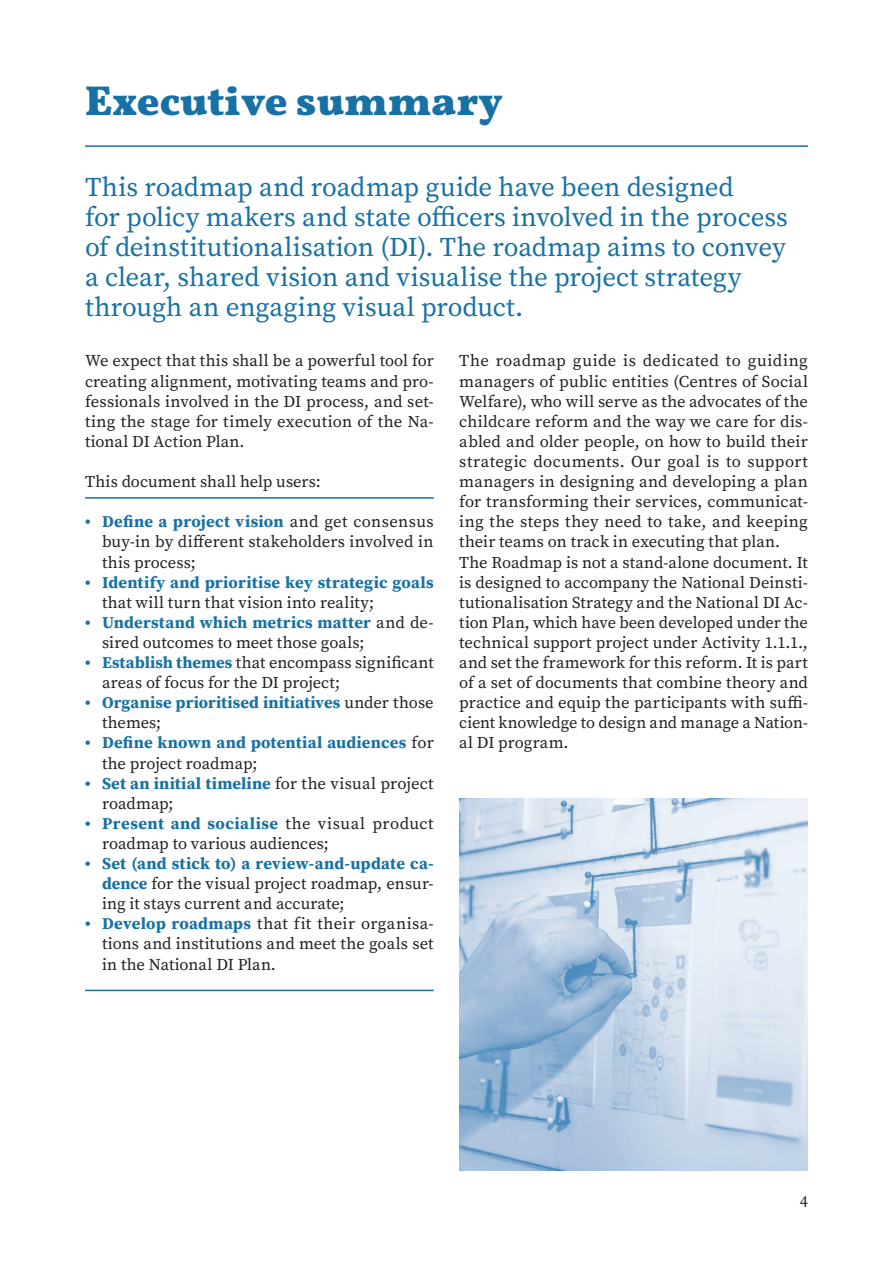
<style>
.page{position:relative;width:893px;height:1263px;background:#fff}
.page>*{position:absolute;margin:0;border:0;box-sizing:border-box;transform-origin:0 0}
.t1{font:900 42px "Vollkorn";color:#1871a4}
.t2{font:27px/30.2px "Source Serif Pro";letter-spacing:-.005em;color:#1871a4}
.t3{font:16.5px/20.1px "Source Serif Pro";letter-spacing:.005em;color:#231f20}
.t4{font:700 16.5px/20.1px "Source Serif Pro";letter-spacing:.01em;color:#1871a4}
.s1{font-weight:700;color:#1871a4}
.s2{font-weight:400;color:#231f20}
</style>
<div class="page">
<hr style="left:85px;top:145px;width:723px;height:2px;background:#1871a4">
<hr style="left:85px;top:497px;width:349px;height:2px;background:#1871a4">
<hr style="left:85px;top:990px;width:349px;height:1px;background:#1871a4">
<img style="left:459px;top:799px;width:349px;height:371px">
<h1 class="t1" style="left:85px;top:70px;width:419px">Executive summary</h1>
<p class="t2" style="left:85px;top:172px;width:704px">This roadmap and roadmap guide have been designed<br>for policy makers and state officers involved in the process of deinstitutionalisation (DI). The roadmap aims to convey a clear, shared vision and visualise the project strategy through an engaging visual product.</p>
<p class="t3" style="left:85px;top:351px;width:350px;text-align:justify">We expect that this shall be a powerful tool for creating alignment, motivating teams and pro&shy;fessionals involved in the DI process, and set&shy;ting the stage for timely execution of the Na&shy;tional DI Action Plan.</p>
<p class="t3" style="left:85px;top:471px;width:237px">This document shall help users:</p>
<p class="t3" style="left:102px;top:512px;width:333px;text-align:justify;text-indent:-17px"><span class="s1">• Define a project vision</span> and get consensus buy-in by different stakeholders involved in this process;</p>
<p class="t4" style="left:85px;top:572px;width:350px">• Identify and prioritise key strategic goals</p>
<p class="t3" style="left:102px;top:592px;width:274px">that will turn that vision into reality;</p>
<p class="t3" style="left:102px;top:612px;width:333px;text-indent:-17px"><span class="s1">• Understand which metrics matter</span> and de&shy;sired outcomes to meet those goals;</p>
<p class="t3" style="left:102px;top:652px;width:333px;text-indent:-17px"><span class="s1">• Establish themes</span> that encompass significant areas of focus for the DI project;</p>
<p class="t4" style="left:102px;top:692px;width:333px;text-indent:-17px">• Organise prioritised initiatives <span class="s2">under those themes;</span></p>
<p class="t4" style="left:102px;top:732px;width:333px;text-indent:-17px">• Define known and potential audiences <span class="s2">for the project roadmap;</span></p>
<p class="t3" style="left:102px;top:773px;width:333px;text-indent:-17px"><span class="s1">• Set an initial timeline</span> for the visual project roadmap;</p>
<p class="t3" style="left:102px;top:813px;width:333px;text-indent:-17px"><span class="s1">• Present and socialise</span> the visual product roadmap to various audiences;</p>
<p class="t3" style="left:102px;top:853px;width:333px;text-align:justify;text-indent:-17px"><span class="s1">• Set (and stick to) a review-and-update ca&shy;dence</span> for the visual project roadmap, ensur&shy;ing it stays current and accurate;</p>
<p class="t3" style="left:102px;top:914px;width:333px;text-align:justify;text-indent:-17px"><span class="s1">• Develop roadmaps</span> that fit their organisa&shy;tions and institutions and meet the goals set in the National DI Plan.</p>
<p class="t3" style="left:459px;top:351px;width:350px">The roadmap guide is dedicated to guiding managers of public entities (Centres of Social Welfare), who will serve as the advocates of the childcare reform and the way we care for dis&shy;abled and older people, on how to build their strategic documents. Our goal is to support managers in designing and developing a plan for transforming their services, communicat&shy;ing the steps they need to take, and keeping their teams on track in executing that plan.<br>The Roadmap is not a stand-alone document. It is designed to accompany the National Deinsti&shy;tutionalisation Strategy and the National DI Ac&shy;tion Plan, which have been developed under the technical support project under Activity 1.1.1., and set the framework for this reform. It is part of a set of documents that combine theory and practice and equip the participants with suffi&shy;cient knowledge to design and manage a Nation&shy;al DI program.</p>
<p class="t3" style="left:800px;top:1191px;width:10px">4</p>
</div>
